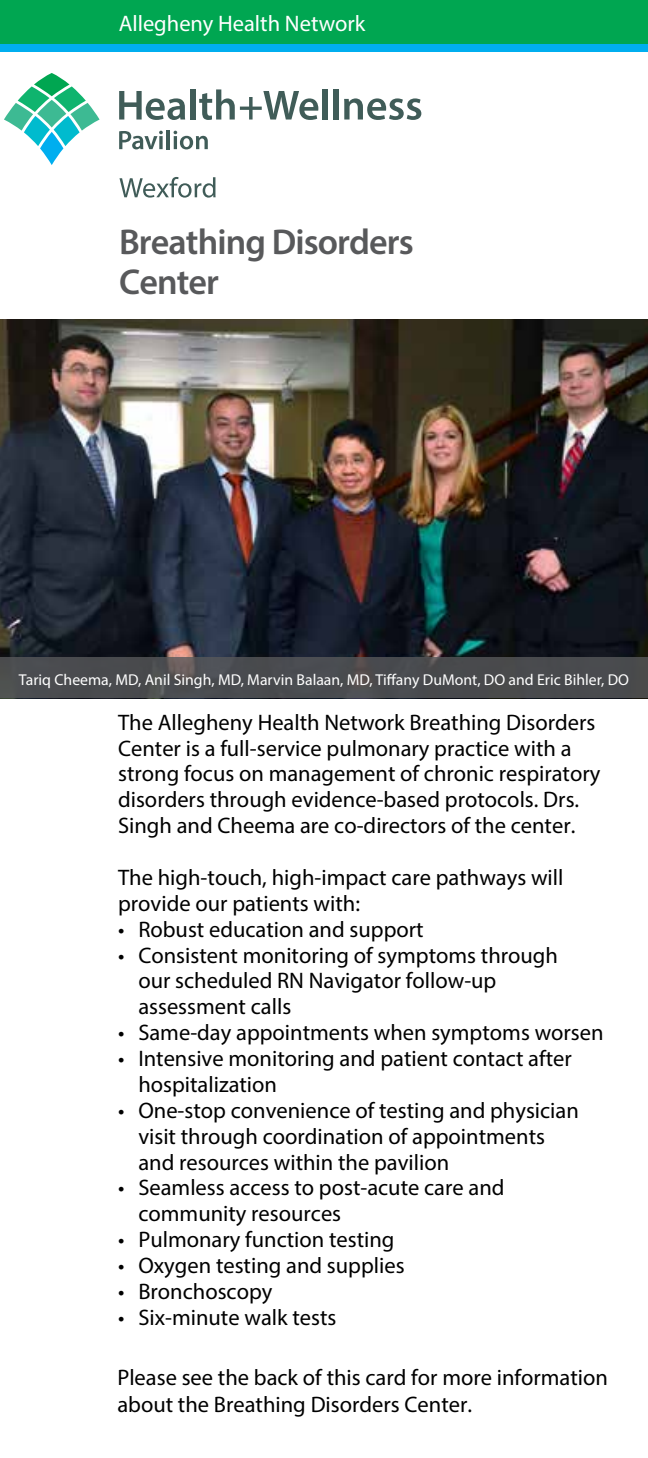
<style>
.page{position:relative;width:648px;height:1458px;background:#fff}
.page>*{position:absolute;margin:0;border:0;box-sizing:border-box;transform-origin:0 0}
.t1{font:600 36px/40.5px "Myriad Pro";letter-spacing:-.025em;color:#58595b}
.t2{font:22.5px/25.9px "Myriad Pro";color:#000}
.t3{font:22.5px "Myriad Pro";color:#fff}
.t4{font:15.75px "Myriad Pro";color:#fff}
</style>
<div class="page">
<div style="left:0;top:0;width:648px;height:45px;background:#00a651"></div>
<div style="left:0;top:45px;width:648px;height:7px;background:#00aeef"></div>
<img style="left:0;top:319px;width:648px;height:338px">
<svg style="left:119px;top:177px;width:97px;height:21px"></svg>
<svg style="left:40px;top:132px;width:23px;height:33px"></svg>
<svg style="left:34px;top:73px;width:36px;height:23px"></svg>
<svg style="left:4px;top:86px;width:96px;height:60px"></svg>
<svg style="left:119px;top:91px;width:66px;height:29px"></svg>
<div style="left:190px;top:89px;width:6px;height:31px;background:#405c58"></div>
<svg style="left:199px;top:89px;width:119px;height:31px"></svg>
<div style="left:323px;top:89px;width:5px;height:31px;background:#405c58"></div>
<div style="left:333px;top:89px;width:6px;height:31px;background:#405c58"></div>
<svg style="left:344px;top:98px;width:77px;height:22px"></svg>
<svg style="left:119px;top:131px;width:44px;height:18px"></svg>
<hr style="left:167px;top:130px;width:3px;height:19px;background:#405c58">
<svg style="left:174px;top:131px;width:34px;height:18px"></svg>
<div style="left:0;top:657px;width:648px;height:41px;background:#494b4e"></div>
<p class="t3" style="left:119px;top:10px;width:248px">Allegheny Health Network</p>
<h1 class="t1" style="left:119px;top:221px;width:296px">Breathing Disorders<br>Center</h1>
<p class="t4" style="left:19px;top:670px;width:612px">Tariq Cheema, MD, Anil Singh, MD, Marvin Balaan, MD, Tiffany DuMont, DO and Eric Bihler, DO</p>
<p class="t2" style="left:118px;top:709px;width:484px">The Allegheny Health Network Breathing Disorders Center is a full-service pulmonary practice with a strong focus on management of chronic respiratory disorders through evidence-based protocols. Drs.<br>Singh and Cheema are co-directors of the center.</p>
<p class="t2" style="left:118px;top:864px;width:447px">The high-touch, high-impact care pathways will provide our patients with:</p>
<p class="t2" style="left:118px;top:916px;width:307px">• Robust education and support</p>
<p class="t2" style="left:138px;top:942px;width:421px;text-indent:-20px">• Consistent monitoring of symptoms through our scheduled RN Navigator follow-up assessment calls</p>
<p class="t2" style="left:118px;top:1019px;width:487px">• Same-day appointments when symptoms worsen</p>
<p class="t2" style="left:138px;top:1045px;width:435px;text-indent:-20px">• Intensive monitoring and patient contact after hospitalization</p>
<p class="t2" style="left:138px;top:1097px;width:442px;text-indent:-20px">• One-stop convenience of testing and physician visit through coordination of appointments and resources within the pavilion</p>
<p class="t2" style="left:138px;top:1175px;width:368px;text-indent:-20px">• Seamless access to post-acute care and community resources</p>
<p class="t2" style="left:118px;top:1226px;width:278px">• Pulmonary function testing</p>
<p class="t2" style="left:118px;top:1252px;width:288px">• Oxygen testing and supplies</p>
<p class="t2" style="left:118px;top:1278px;width:156px">• Bronchoscopy</p>
<p class="t2" style="left:118px;top:1304px;width:220px">• Six-minute walk tests</p>
<p class="t2" style="left:117px;top:1364px;width:492px;line-height:27px">Please see the back of this card for more information about the Breathing Disorders Center.</p>
</div>
